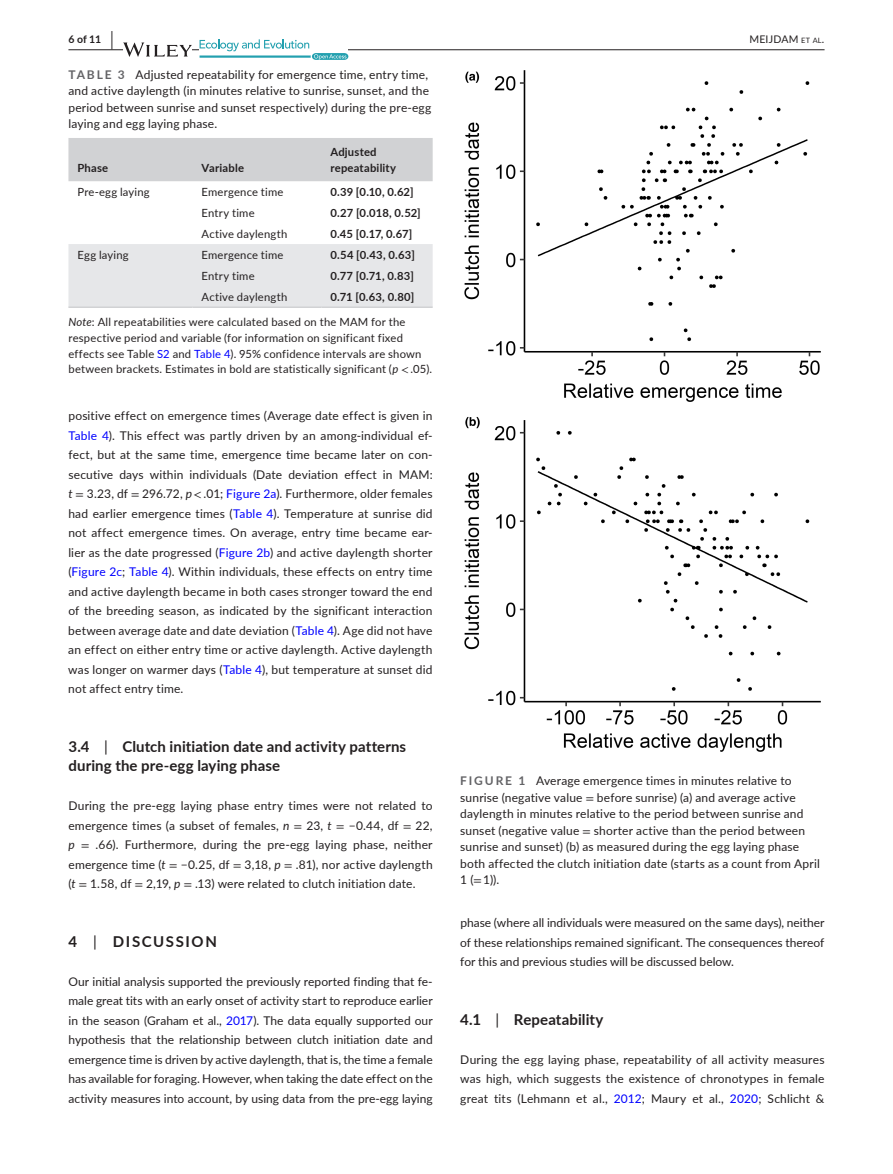
<style>
.page{position:relative;width:893px;height:1174px;background:#fff}
.page>*{position:absolute;margin:0;border:0;box-sizing:border-box;transform-origin:0 0}
.t1{font:700 15px/19.5px "Lato";letter-spacing:.005em;color:#231f20}
.t2{font:700 15px "Lato";letter-spacing:.11em;color:#231f20}
.t3{font:12px/19.5px "Lato";letter-spacing:.015em;color:#231f20;text-align:justify}
.t4{font:11.25px/15.8px "Lato";letter-spacing:.015em;color:#231f20}
.t5{font:700 11.25px/15.8px "Lato";letter-spacing:.015em;color:#231f20}
.t6{font:10.5px "Lato";letter-spacing:.02em;color:#231f20}
.t7{font:700 10.5px "Lato";color:#231f20}
.s1{font-size:19.5px}
.s2{font-size:7.35px}
.s3{font-weight:700;color:#636366}
.s4{font-style:italic}
.s5{color:#00f}
.s6{font-family:"STIX"}
.s7{font-weight:400}
</style>
<div class="page">
<hr style="left:68px;top:49px;width:756px;height:1px;background:#231f20">
<svg style="left:123px;top:42px;width:69px;height:15px"></svg>
<svg style="left:200px;top:39px;width:148px;height:21px"></svg>
<div style="left:68px;top:138px;width:365px;height:43px;background:#d1d2d4"></div>
<div style="left:68px;top:244px;width:365px;height:62px;background:#e6e7e9"></div>
<hr style="left:68px;top:306px;width:125px;height:2px;background:#d1d2d4">
<hr style="left:193px;top:306px;width:128px;height:2px;background:#d1d2d4">
<hr style="left:321px;top:306px;width:112px;height:2px;background:#d1d2d4">
<img style="left:464px;top:70px;width:357px;height:682px">
<p class="t7" style="left:68px;top:31px;width:46px">6 of 11 <span class="s1">|</span></p>
<p class="t6" style="left:749px;top:31px;width:76px">MEIJDAM <span class="s2">et al</span>.</p>
<p class="t3" style="left:68px;top:66px;width:364px;line-height:16.5px;text-align:left"><span class="s3">TABLE 3</span> Adjusted repeatability for emergence time, entry time, and active daylength (in minutes relative to sunrise, sunset, and the period between sunrise and sunset respectively) during the pre-egg laying and egg laying phase.</p>
<p class="t5" style="left:77px;top:159px;width:32px">Phase</p>
<p class="t5" style="left:202px;top:159px;width:44px">Variable</p>
<p class="t5" style="left:330px;top:144px;width:67px">Adjusted repeatability</p>
<p class="t4" style="left:77px;top:183px;width:74px">Pre-egg laying</p>
<p class="t4" style="left:202px;top:183px;width:83px">Emergence time</p>
<p class="t5" style="left:330px;top:183px;width:85px">0.39 [0.10, 0.62]</p>
<p class="t4" style="left:202px;top:204px;width:55px">Entry time</p>
<p class="t5" style="left:330px;top:204px;width:92px">0.27 [0.018, 0.52]</p>
<p class="t4" style="left:202px;top:226px;width:87px">Active daylength</p>
<p class="t5" style="left:330px;top:226px;width:83px">0.45 [0.17, 0.67]</p>
<p class="t4" style="left:77px;top:247px;width:53px">Egg laying</p>
<p class="t4" style="left:202px;top:247px;width:83px">Emergence time</p>
<p class="t5" style="left:330px;top:247px;width:86px">0.54 [0.43, 0.63]</p>
<p class="t4" style="left:202px;top:268px;width:55px">Entry time</p>
<p class="t5" style="left:330px;top:268px;width:85px">0.77 [0.71, 0.83]</p>
<p class="t4" style="left:202px;top:289px;width:87px">Active daylength</p>
<p class="t5" style="left:330px;top:289px;width:86px">0.71 [0.63, 0.80]</p>
<p class="t4" style="left:68px;top:313px;width:365px"><span class="s4">Note</span>: All repeatabilities were calculated based on the MAM for the respective period and variable (for information on significant fixed effects see Table <span class="s5">S2</span> and <span class="s5">Table 4</span>). 95% confidence intervals are shown between brackets. Estimates in bold are statistically significant (<span class="s4">p</span> <span class="s6">&lt;</span> .05).</p>
<p class="t3" style="left:68px;top:405px;width:366px">positive effect on emergence times (Average date effect is given in <span class="s5">Table 4</span>). This effect was partly driven by an among-individual ef&shy;fect, but at the same time, emergence time became later on con&shy;secutive days within individuals (Date deviation effect in MAM: <span class="s4">t</span> <span class="s6">=</span> 3.23, df <span class="s6">=</span> 296.72, <span class="s4">p</span><span class="s6">&lt;</span> .01; <span class="s5">Figure 2a</span>). Furthermore, older females had earlier emergence times (<span class="s5">Table 4</span>). Temperature at sunrise did not affect emergence times. On average, entry time became ear&shy;lier as the date progressed (<span class="s5">Figure 2b</span>) and active daylength shorter (<span class="s5">Figure 2c</span>; <span class="s5">Table 4</span>). Within individuals, these effects on entry time and active daylength became in both cases stronger toward the end of the breeding season, as indicated by the significant interaction between average date and date deviation (<span class="s5">Table 4</span>). Age did not have an effect on either entry time or active daylength. Active daylength was longer on warmer days (<span class="s5">Table 4</span>), but temperature at sunset did not affect entry time.</p>
<p class="t1" style="left:68px;top:736px;width:339px">3.4 <span class="s7">|</span> Clutch initiation date and activity patterns during the pre-egg laying phase</p>
<p class="t3" style="left:68px;top:795px;width:366px">During the pre-egg laying phase entry times were not related to emergence times (a subset of females, <span class="s4">n</span> <span class="s6">=</span> 23, <span class="s4">t</span> <span class="s6">=</span> −0.44, df <span class="s6">=</span> 22, <span class="s4">p</span> <span class="s6">=</span> .66). Furthermore, during the pre-egg laying phase, neither emergence time (<span class="s4">t</span> <span class="s6">=</span> −0.25, df <span class="s6">=</span> 3,18, <span class="s4">p</span> <span class="s6">=</span> .81), nor active daylength (<span class="s4">t</span> <span class="s6">=</span> 1.58, df <span class="s6">=</span> 2,19, <span class="s4">p</span> <span class="s6">=</span> .13) were related to clutch initiation date.</p>
<p class="t2" style="left:68px;top:930px;width:150px">4 <span class="s7">|</span> DISCUSSION</p>
<p class="t3" style="left:68px;top:971px;width:366px">Our initial analysis supported the previously reported finding that fe&shy;male great tits with an early onset of activity start to reproduce earlier in the season (Graham et al., <span class="s5">2017</span>). The data equally supported our hypothesis that the relationship between clutch initiation date and emergence time is driven by active daylength, that is, the time a female has available for foraging. However, when taking the date effect on the activity measures into account, by using data from the pre-egg laying</p>
<p class="t3" style="left:460px;top:772px;width:361px;line-height:16.5px;text-align:left"><span class="s3">FIGURE 1</span> Average emergence times in minutes relative to sunrise (negative value <span class="s6">=</span> before sunrise) (a) and average active daylength in minutes relative to the period between sunrise and sunset (negative value <span class="s6">=</span> shorter active than the period between sunrise and sunset) (b) as measured during the egg laying phase both affected the clutch initiation date (starts as a count from April 1 (<span class="s6">=</span> 1)).</p>
<p class="t3" style="left:460px;top:912px;width:366px">phase (where all individuals were measured on the same days), neither of these relationships remained significant. The consequences thereof for this and previous studies will be discussed below.</p>
<p class="t1" style="left:460px;top:1009px;width:145px">4.1 <span class="s7">|</span> Repeatability</p>
<p class="t3" style="left:460px;top:1049px;width:366px">During the egg laying phase, repeatability of all activity measures was high, which suggests the existence of chronotypes in female great tits (Lehmann et al., <span class="s5">2012</span>; Maury et al., <span class="s5">2020</span>; Schlicht &amp;</p>
</div>
